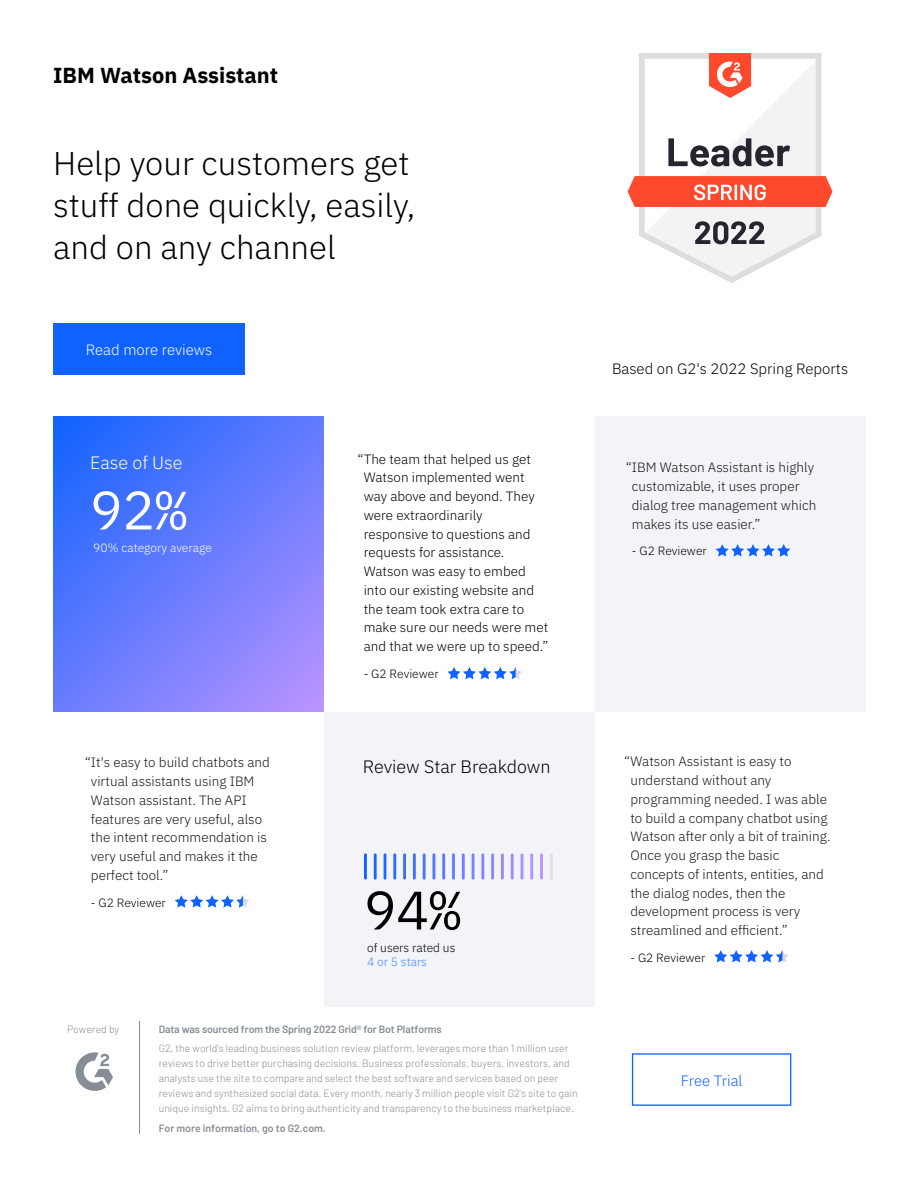
<style>
.page{position:relative;width:918px;height:1188px;background:#fff}
.page>*{position:absolute;margin:0;border:0;box-sizing:border-box;transform-origin:0 0}
.t1{font:54px "IBM Plex Mono";color:#000}
.t2{font:54px "IBM Plex Mono";color:#fff}
.t3{font:300 33px/42px "IBM Plex Sans";color:#000}
.t4{font:700 21.75px "IBM Plex Sans";color:#000}
.t5{font:300 18px "IBM Plex Sans";color:#000}
.t6{font:300 18px "IBM Plex Sans";color:#fff}
.t7{font:300 15px "IBM Plex Sans";color:#000}
.t8{font:300 15px "IBM Plex Sans";color:#fff}
.t9{font:300 15px "IBM Plex Sans";color:#0f62fe}
.t10{font:300 13.5px/18.8px "IBM Plex Sans";color:#161616}
.t11{font:300 13.5px/18.8px "IBM Plex Sans";color:#000}
.t12{font:300 12px "IBM Plex Sans";color:#000}
.t13{font:300 12px "IBM Plex Sans";color:#fff}
.t14{font:300 12px "IBM Plex Sans";color:#4589ff}
.t15{font:300 10.5px/15px "Barlow";color:#878d96}
.t16{font:600 10.5px "Barlow";letter-spacing:-.01em;color:#878d96}
</style>
<div class="page">
<svg style="left:714px;top:950px;width:75px;height:12px"></svg>
<div style="left:595px;top:417px;width:271px;height:295px;background:#f2f4f8"></div>
<svg style="left:716px;top:544px;width:74px;height:13px"></svg>
<div style="left:324px;top:712px;width:271px;height:295px;background:#f2f4f8"></div>
<svg style="left:53px;top:417px;width:271px;height:295px;background:#657bfe"></svg>
<svg style="left:75px;top:1052px;width:38px;height:39px"></svg>
<hr style="left:139px;top:1021px;width:1px;height:113px;background:#888f96">
<div style="left:53px;top:323px;width:192px;height:51px;background:#0f62fe"></div>
<svg style="left:628px;top:53px;width:205px;height:230px"></svg>
<div style="left:632px;top:1053px;width:159px;height:53px;border:1px solid #0f62fe"></div>
<svg style="left:364px;top:853px;width:3px;height:27px"></svg>
<svg style="left:374px;top:853px;width:3px;height:27px"></svg>
<svg style="left:384px;top:853px;width:2px;height:27px"></svg>
<svg style="left:393px;top:853px;width:3px;height:27px"></svg>
<svg style="left:403px;top:853px;width:3px;height:27px"></svg>
<svg style="left:413px;top:853px;width:3px;height:27px"></svg>
<svg style="left:423px;top:853px;width:3px;height:27px"></svg>
<svg style="left:432px;top:853px;width:3px;height:27px"></svg>
<svg style="left:442px;top:853px;width:3px;height:27px"></svg>
<svg style="left:452px;top:853px;width:3px;height:27px"></svg>
<svg style="left:462px;top:853px;width:3px;height:27px"></svg>
<svg style="left:472px;top:853px;width:2px;height:27px"></svg>
<svg style="left:481px;top:853px;width:3px;height:27px"></svg>
<svg style="left:491px;top:853px;width:3px;height:27px"></svg>
<svg style="left:501px;top:853px;width:3px;height:27px"></svg>
<svg style="left:511px;top:853px;width:3px;height:27px"></svg>
<svg style="left:521px;top:853px;width:2px;height:27px"></svg>
<svg style="left:530px;top:853px;width:3px;height:27px"></svg>
<svg style="left:540px;top:853px;width:3px;height:27px"></svg>
<hr style="left:550px;top:853px;width:3px;height:27px;background:#dde1e6">
<svg style="left:175px;top:895px;width:74px;height:13px"></svg>
<svg style="left:447px;top:667px;width:75px;height:12px"></svg>
<h3 class="t4" style="left:53px;top:58px;width:226px">IBM Watson Assistant</h3>
<h2 class="t3" style="left:53px;top:140px;width:364px">Help your customers get stuff done quickly, easily, and on any channel</h2>
<p class="t8" style="left:86px;top:338px;width:128px">Read more reviews</p>
<h3 class="t6" style="left:90px;top:449px;width:94px">Ease of Use</h3>
<h1 class="t2" style="left:90px;top:469px;width:99px">92%</h1>
<p class="t13" style="left:93px;top:539px;width:120px">90% category average</p>
<p class="t10" style="left:91px;top:752px;width:180px;text-indent:-6px">“It's easy to build chatbots and virtual assistants using IBM<br>Watson assistant. The API features are very useful, also the intent recommendation is very useful and makes it the perfect tool.”</p>
<p class="t12" style="left:91px;top:893px;width:76px">- G2 Reviewer</p>
<p class="t11" style="left:364px;top:448px;width:186px;text-indent:-6px">“The team that helped us get<br>Watson implemented went way above and beyond. They were extraordinarily responsive to questions and requests for assistance.<br>Watson was easy to embed into our existing website and the team took extra care to make sure our needs were met and that we were up to speed.”</p>
<p class="t12" style="left:364px;top:664px;width:76px">- G2 Reviewer</p>
<h3 class="t5" style="left:363px;top:753px;width:189px">Review Star Breakdown</h3>
<h1 class="t1" style="left:364px;top:869px;width:99px">94%</h1>
<p class="t12" style="left:367px;top:939px;width:90px">of users rated us</p>
<p class="t14" style="left:367px;top:953px;width:61px">4 or 5 stars</p>
<p class="t15" style="left:67px;top:1021px;width:54px">Powered by</p>
<p class="t16" style="left:159px;top:1023px;width:285px">Data was sourced from the Spring 2022 Grid® for Bot Platforms</p>
<p class="t15" style="left:159px;top:1041px;width:420px">G2, the world’s leading business solution review platform, leverages more than 1 million user reviews to drive better purchasing decisions. Business professionals, buyers, investors, and analysts use the site to compare and select the best software and services based on peer reviews and synthesized social data. Every month, nearly 3 million people visit G2’s site to gain unique insights. G2 aims to bring authenticity and transparency to the business marketplace.</p>
<p class="t16" style="left:159px;top:1122px;width:169px">For more information, go to G2.com.</p>
<p class="t7" style="left:612px;top:358px;width:238px">Based on G2's 2022 Spring Reports</p>
<p class="t10" style="left:632px;top:457px;width:186px;text-indent:-6px">“IBM Watson Assistant is highly customizable, it uses proper dialog tree management which makes its use easier.”</p>
<p class="t12" style="left:632px;top:542px;width:76px">- G2 Reviewer</p>
<p class="t10" style="left:630px;top:751px;width:202px;text-indent:-6px">“Watson Assistant is easy to understand without any programming needed. I was able to build a company chatbot using<br>Watson after only a bit of training.<br>Once you grasp the basic concepts of intents, entities, and the dialog nodes, then the development process is very streamlined and efficient.”</p>
<p class="t12" style="left:630px;top:948px;width:76px">- G2 Reviewer</p>
<p class="t9" style="left:681px;top:1069px;width:63px">Free Trial</p>
</div>
